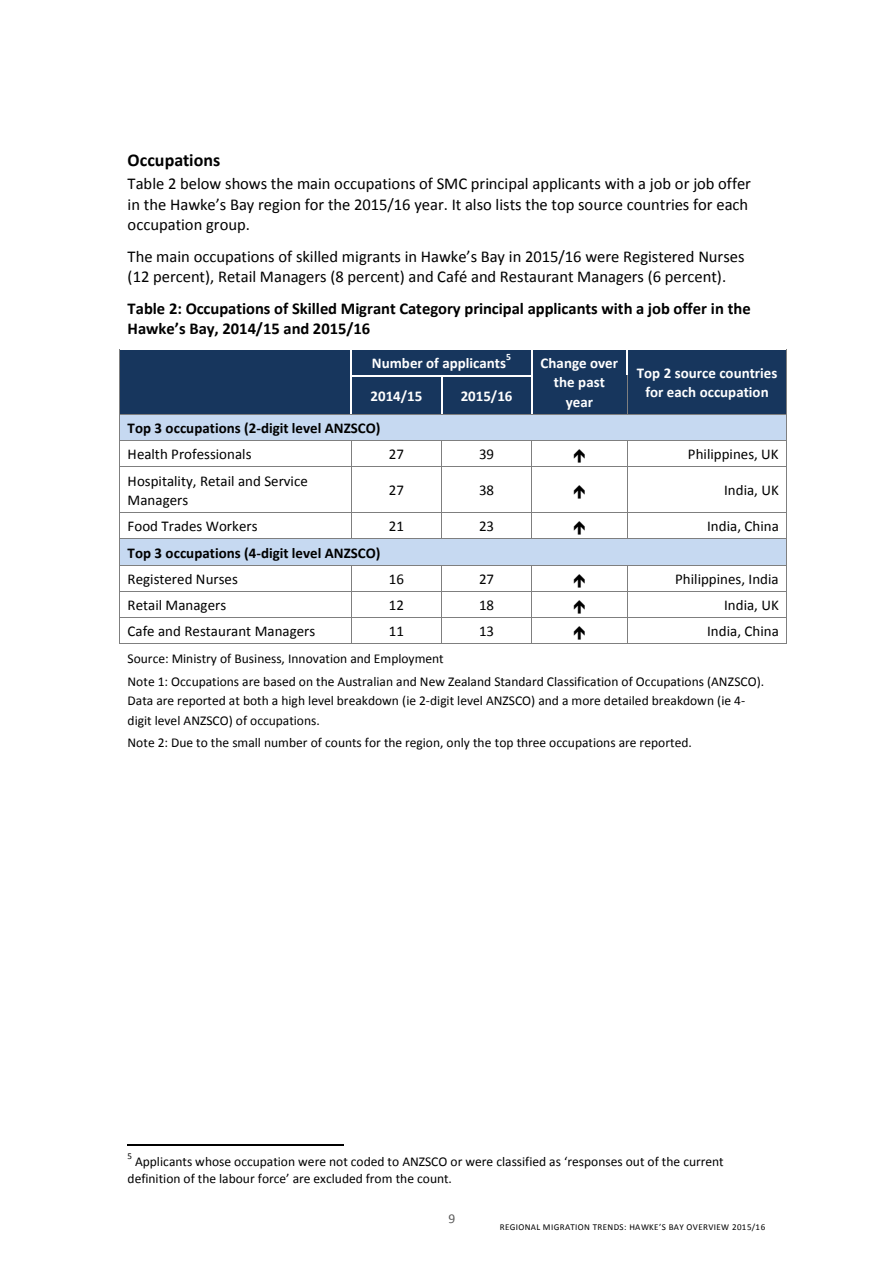
<style>
.page{position:relative;width:893px;height:1263px;background:#fff}
.page>*{position:absolute;margin:0;border:0;box-sizing:border-box;transform-origin:0 0}
.t1{font:700 18px "Calibri";color:#000}
.t2{font:16.5px/20.1px "Calibri";color:#000}
.t3{font:700 16.5px/20.1px "Calibri";color:#000}
.t4{font:15px/19.5px "Calibri";color:#000}
.t5{font:700 15px/19.5px "Calibri";color:#fff;text-align:center}
.t6{font:700 15px "Calibri";color:#000}
.t7{font:13.5px/19.5px "Calibri";color:#000}
.t8{font:13.5px "Calibri";color:#595959}
.t9{font:700 9.75px "Calibri";color:#fff}
.t10{font:9px "Calibri";letter-spacing:.04em;color:#000}
</style>
<div class="page">
<div style="left:120px;top:349px;width:230px;height:65px;background:#17365d"></div>
<div style="left:352px;top:349px;width:179px;height:26px;background:#17365d"></div>
<div style="left:533px;top:349px;width:94px;height:65px;background:#17365d"></div>
<div style="left:628px;top:349px;width:159px;height:65px;background:#17365d"></div>
<hr style="left:626px;top:349px;width:2px;height:26px;background:#fff">
<div style="left:352px;top:376px;width:89px;height:38px;background:#17365d"></div>
<div style="left:443px;top:376px;width:88px;height:38px;background:#17365d"></div>
<svg style="left:119px;top:349px;width:1px;height:27px"></svg>
<hr style="left:119px;top:376px;width:1px;height:38px;background:#7f7f7f">
<hr style="left:627px;top:376px;width:1px;height:38px;background:#7f7f7f">
<hr style="left:787px;top:376px;width:1px;height:38px;background:#7f7f7f">
<div style="left:120px;top:415px;width:667px;height:25px;background:#c6d9f1"></div>
<hr style="left:120px;top:414px;width:230px;height:1px;background:#7f7f7f">
<hr style="left:351px;top:414px;width:90px;height:1px;background:#7f7f7f">
<hr style="left:442px;top:414px;width:89px;height:1px;background:#7f7f7f">
<hr style="left:532px;top:414px;width:95px;height:1px;background:#7f7f7f">
<hr style="left:628px;top:414px;width:159px;height:1px;background:#7f7f7f">
<hr style="left:120px;top:440px;width:231px;height:1px;background:#7f7f7f">
<hr style="left:351px;top:440px;width:90px;height:1px;background:#7f7f7f">
<hr style="left:442px;top:440px;width:89px;height:1px;background:#7f7f7f">
<hr style="left:532px;top:440px;width:95px;height:1px;background:#7f7f7f">
<hr style="left:628px;top:440px;width:159px;height:1px;background:#7f7f7f">
<svg style="left:119px;top:414px;width:1px;height:53px"></svg>
<hr style="left:120px;top:466px;width:231px;height:1px;background:#7f7f7f">
<svg style="left:351px;top:441px;width:1px;height:25px"></svg>
<hr style="left:351px;top:466px;width:90px;height:1px;background:#7f7f7f">
<svg style="left:441px;top:440px;width:1px;height:27px"></svg>
<hr style="left:442px;top:466px;width:89px;height:1px;background:#7f7f7f">
<svg style="left:531px;top:440px;width:1px;height:27px"></svg>
<hr style="left:532px;top:466px;width:95px;height:1px;background:#7f7f7f">
<svg style="left:627px;top:440px;width:1px;height:27px"></svg>
<hr style="left:628px;top:466px;width:159px;height:1px;background:#7f7f7f">
<hr style="left:119px;top:467px;width:1px;height:45px;background:#7f7f7f">
<hr style="left:351px;top:467px;width:1px;height:45px;background:#7f7f7f">
<hr style="left:441px;top:467px;width:1px;height:45px;background:#7f7f7f">
<hr style="left:531px;top:467px;width:1px;height:45px;background:#7f7f7f">
<hr style="left:627px;top:467px;width:1px;height:45px;background:#7f7f7f">
<hr style="left:787px;top:467px;width:1px;height:45px;background:#7f7f7f">
<hr style="left:120px;top:512px;width:231px;height:1px;background:#7f7f7f">
<hr style="left:351px;top:512px;width:90px;height:1px;background:#7f7f7f">
<hr style="left:442px;top:512px;width:89px;height:1px;background:#7f7f7f">
<hr style="left:532px;top:512px;width:95px;height:1px;background:#7f7f7f">
<hr style="left:628px;top:512px;width:159px;height:1px;background:#7f7f7f">
<div style="left:120px;top:539px;width:667px;height:26px;background:#c6d9f1"></div>
<hr style="left:120px;top:538px;width:231px;height:1px;background:#7f7f7f">
<svg style="left:351px;top:513px;width:1px;height:25px"></svg>
<hr style="left:351px;top:538px;width:90px;height:1px;background:#7f7f7f">
<svg style="left:441px;top:512px;width:1px;height:27px"></svg>
<hr style="left:442px;top:538px;width:89px;height:1px;background:#7f7f7f">
<svg style="left:531px;top:512px;width:1px;height:27px"></svg>
<hr style="left:532px;top:538px;width:95px;height:1px;background:#7f7f7f">
<svg style="left:627px;top:512px;width:1px;height:27px"></svg>
<hr style="left:628px;top:538px;width:159px;height:1px;background:#7f7f7f">
<hr style="left:120px;top:565px;width:231px;height:1px;background:#7f7f7f">
<hr style="left:351px;top:565px;width:90px;height:1px;background:#7f7f7f">
<hr style="left:442px;top:565px;width:89px;height:1px;background:#7f7f7f">
<hr style="left:532px;top:565px;width:95px;height:1px;background:#7f7f7f">
<hr style="left:628px;top:565px;width:159px;height:1px;background:#7f7f7f">
<hr style="left:120px;top:591px;width:231px;height:1px;background:#7f7f7f">
<hr style="left:351px;top:591px;width:90px;height:1px;background:#7f7f7f">
<hr style="left:442px;top:591px;width:89px;height:1px;background:#7f7f7f">
<hr style="left:532px;top:591px;width:95px;height:1px;background:#7f7f7f">
<hr style="left:628px;top:591px;width:159px;height:1px;background:#7f7f7f">
<hr style="left:120px;top:617px;width:231px;height:1px;background:#7f7f7f">
<hr style="left:351px;top:617px;width:90px;height:1px;background:#7f7f7f">
<hr style="left:442px;top:617px;width:89px;height:1px;background:#7f7f7f">
<hr style="left:532px;top:617px;width:95px;height:1px;background:#7f7f7f">
<hr style="left:628px;top:617px;width:159px;height:1px;background:#7f7f7f">
<svg style="left:119px;top:512px;width:1px;height:132px"></svg>
<hr style="left:120px;top:643px;width:231px;height:1px;background:#7f7f7f">
<svg style="left:351px;top:566px;width:1px;height:77px"></svg>
<hr style="left:351px;top:643px;width:90px;height:1px;background:#7f7f7f">
<svg style="left:441px;top:565px;width:1px;height:79px"></svg>
<hr style="left:442px;top:643px;width:89px;height:1px;background:#7f7f7f">
<svg style="left:531px;top:565px;width:1px;height:79px"></svg>
<hr style="left:532px;top:643px;width:95px;height:1px;background:#7f7f7f">
<svg style="left:627px;top:565px;width:1px;height:79px"></svg>
<hr style="left:628px;top:643px;width:159px;height:1px;background:#7f7f7f">
<hr style="left:128px;top:1145px;width:216px;height:1px;background:#000">
<h3 class="t1" style="left:128px;top:152px;width:94px">Occupations</h3>
<p class="t2" style="left:128px;top:175px;width:625px">Table 2 below shows the main occupations of SMC principal applicants with a job or job offer in the Hawke’s Bay region for the 2015/16 year. It also lists the top source countries for each occupation group.</p>
<p class="t2" style="left:128px;top:248px;width:618px">The main occupations of skilled migrants in Hawke’s Bay in 2015/16 were Registered Nurses (12 percent), Retail Managers (8 percent) and Café and Restaurant Managers (6 percent).</p>
<p class="t3" style="left:128px;top:300px;width:625px">Table 2: Occupations of Skilled Migrant Category principal applicants with a job offer in the<br>Hawke’s Bay, 2014/15 and 2015/16</p>
<p class="t5" style="left:372px;top:354px;width:136px">Number of applicants</p>
<p class="t9" style="left:506px;top:353px;width:6px">5</p>
<p class="t5" style="left:541px;top:354px;width:79px">Change over the past year</p>
<p class="t5" style="left:637px;top:364px;width:142px">Top 2 source countries</p>
<p class="t5" style="left:371px;top:387px;width:53px">2014/15</p>
<p class="t5" style="left:461px;top:387px;width:53px">2015/16</p>
<p class="t5" style="left:645px;top:384px;width:125px">for each occupation</p>
<p class="t6" style="left:128px;top:422px;width:254px">Top 3 occupations (2-digit level ANZSCO)</p>
<p class="t4" style="left:128px;top:446px;width:126px">Health Professionals</p>
<p class="t4" style="left:389px;top:446px;width:17px">27</p>
<p class="t4" style="left:479px;top:446px;width:17px">39</p>
<p class="t4" style="left:688px;top:446px;width:92px">Philippines, UK</p>
<p class="t4" style="left:128px;top:472px;width:182px">Hospitality, Retail and Service<br>Managers</p>
<p class="t4" style="left:389px;top:482px;width:17px">27</p>
<p class="t4" style="left:479px;top:482px;width:17px">38</p>
<p class="t4" style="left:724px;top:482px;width:56px">India, UK</p>
<p class="t4" style="left:128px;top:518px;width:131px">Food Trades Workers</p>
<p class="t4" style="left:389px;top:518px;width:17px">21</p>
<p class="t4" style="left:479px;top:518px;width:17px">23</p>
<p class="t4" style="left:707px;top:518px;width:73px">India, China</p>
<p class="t6" style="left:128px;top:546px;width:254px">Top 3 occupations (4-digit level ANZSCO)</p>
<p class="t4" style="left:128px;top:570px;width:112px">Registered Nurses</p>
<p class="t4" style="left:389px;top:570px;width:17px">16</p>
<p class="t4" style="left:479px;top:570px;width:17px">27</p>
<p class="t4" style="left:675px;top:570px;width:105px">Philippines, India</p>
<p class="t4" style="left:128px;top:597px;width:100px">Retail Managers</p>
<p class="t4" style="left:389px;top:597px;width:17px">12</p>
<p class="t4" style="left:479px;top:597px;width:17px">18</p>
<p class="t4" style="left:724px;top:597px;width:56px">India, UK</p>
<p class="t4" style="left:128px;top:623px;width:189px">Cafe and Restaurant Managers</p>
<p class="t4" style="left:389px;top:623px;width:17px">11</p>
<p class="t4" style="left:479px;top:623px;width:17px">13</p>
<p class="t4" style="left:707px;top:623px;width:73px">India, China</p>
<p class="t7" style="left:128px;top:650px;width:318px">Source: Ministry of Business, Innovation and Employment</p>
<p class="t7" style="left:128px;top:672px;width:638px">Note 1: Occupations are based on the Australian and New Zealand Standard Classification of Occupations (ANZSCO).<br>Data are reported at both a high level breakdown (ie 2-digit level ANZSCO) and a more detailed breakdown (ie 4- digit level ANZSCO) of occupations.</p>
<p class="t7" style="left:128px;top:734px;width:566px">Note 2: Due to the small number of counts for the region, only the top three occupations are reported.</p>
<p class="t10" style="left:128px;top:1153px;width:6px">5</p>
<p class="t7" style="left:128px;top:1155px;width:598px;line-height:16.5px;text-indent:8px">Applicants whose occupation were not coded to ANZSCO or were classified as ‘responses out of the current definition of the labour force’ are excluded from the count.</p>
<p class="t8" style="left:449px;top:1213px;width:8px">9</p>
<p class="t10" style="left:500px;top:1223px;width:267px">REGIONAL MIGRATION TRENDS: HAWKE’S BAY OVERVIEW 2015/16</p>
</div>
